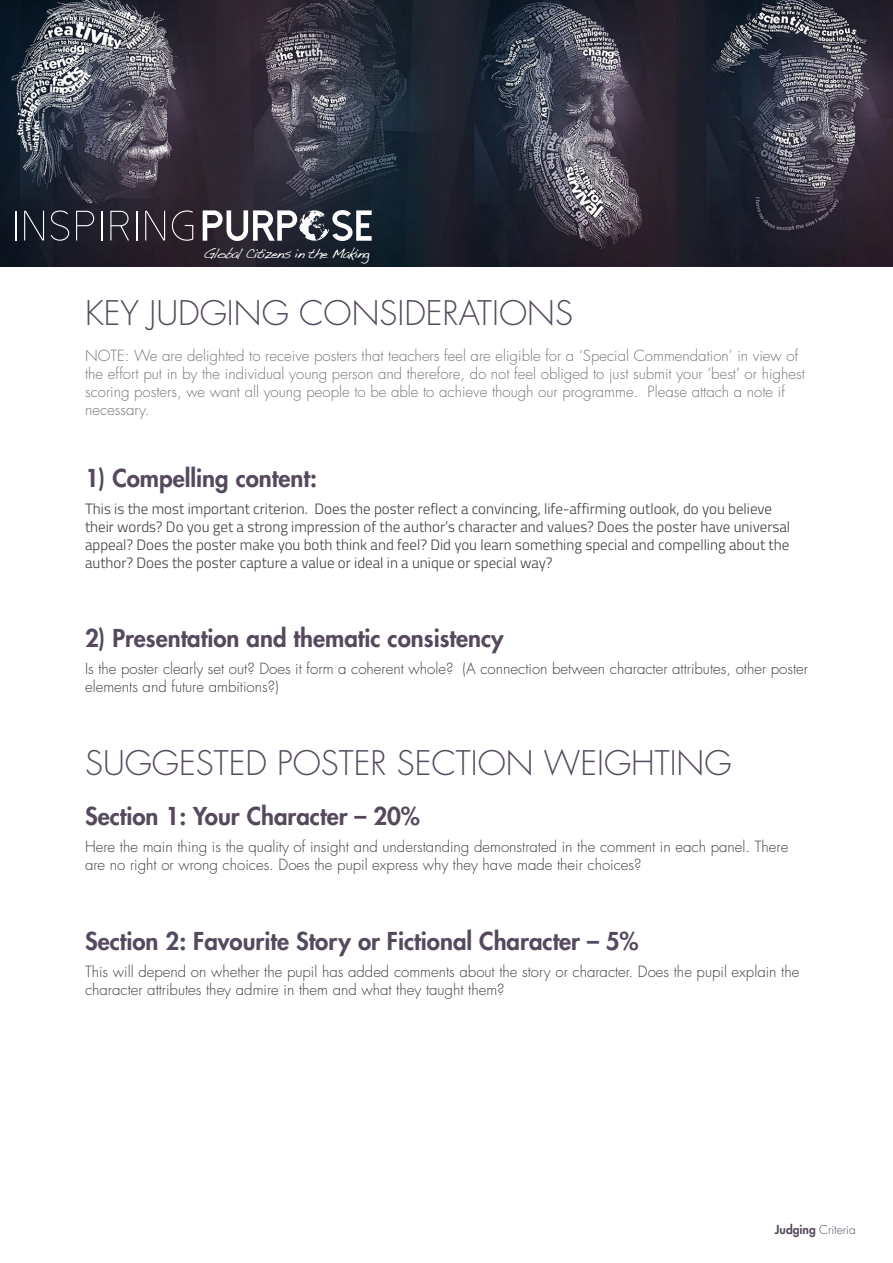
<style>
.page{position:relative;width:893px;height:1263px;background:#fff}
.page>*{position:absolute;margin:0;border:0;box-sizing:border-box;transform-origin:0 0}
.t1{font:300 33px "Futura Std";color:#55495d}
.t2{font:800 24px "Futura Std";color:#55495d}
.Body_Standard{font:300 15px/18px "Futura Std";color:#3e3e3f}
.Body_Standard-2{font:300 15px/18px "Titillium";color:#3e3e3f}
.Body_Standard-3{font:300 15px/18px "Futura Std";color:#757575}
.t3{font:12px "Dakota";letter-spacing:-.1em;color:#fff}
.t4{font:300 12px "Futura Std";color:#55495d}
.s1{font-weight:800}
</style>
<div class="page">
<img style="left:0;top:0;width:893px;height:266px">
<svg style="left:15px;top:211px;width:1px;height:29px"></svg>
<svg style="left:24px;top:211px;width:20px;height:29px"></svg>
<svg style="left:51px;top:210px;width:18px;height:31px"></svg>
<svg style="left:76px;top:211px;width:18px;height:29px"></svg>
<svg style="left:101px;top:211px;width:1px;height:29px"></svg>
<svg style="left:110px;top:211px;width:19px;height:29px"></svg>
<svg style="left:136px;top:211px;width:1px;height:29px"></svg>
<svg style="left:145px;top:211px;width:20px;height:29px"></svg>
<svg style="left:172px;top:210px;width:21px;height:31px"></svg>
<svg style="left:203px;top:210px;width:169px;height:31px"></svg>
<p class="t3" style="left:203px;top:246px;width:168px">Global Citizens in the Making</p>
<p class="t1" style="left:85px;top:293px;width:489px">KEY JUDGING CONSIDERATIONS</p>
<p class="Body_Standard-3" style="left:85px;top:347px;width:721px">NOTE: We are delighted to receive posters that teachers feel are eligible for a ‘Special Commendation’ in view of the effort put in by the individual young person and therefore, do not feel obliged to just submit your ‘best’ or highest scoring posters, we want all young people to be able to achieve though our programme. Please attach a note if necessary.</p>
<p class="t2" style="left:85px;top:463px;width:233px">1) Compelling content:</p>
<p class="Body_Standard-2" style="left:85px;top:499px;width:707px">This is the most important criterion. Does the poster reflect a convincing, life-affirming outlook, do you believe their words? Do you get a strong impression of the author’s character and values? Does the poster have universal appeal? Does the poster make you both think and feel? Did you learn something special and compelling about the author? Does the poster capture a value or ideal in a unique or special way?</p>
<p class="t2" style="left:85px;top:623px;width:420px">2) Presentation and thematic consistency</p>
<p class="Body_Standard" style="left:85px;top:660px;width:724px">Is the poster clearly set out? Does it form a coherent whole? (A connection between character attributes, other poster elements and future ambitions?)</p>
<p class="t1" style="left:85px;top:743px;width:648px">SUGGESTED POSTER SECTION WEIGHTING</p>
<p class="t2" style="left:85px;top:801px;width:336px">Section 1: Your Character – 20%</p>
<p class="Body_Standard" style="left:85px;top:838px;width:705px">Here the main thing is the quality of insight and understanding demonstrated in the comment in each panel. There are no right or wrong choices. Does the pupil express why they have made their choices?</p>
<p class="t2" style="left:85px;top:925px;width:555px">Section 2: Favourite Story or Fictional Character – 5%</p>
<p class="Body_Standard" style="left:85px;top:962px;width:716px">This will depend on whether the pupil has added comments about the story or character. Does the pupil explain the character attributes they admire in them and what they taught them?</p>
<p class="t4" style="left:775px;top:1222px;width:82px"><span class="s1">Judging</span> Criteria</p>
</div>
